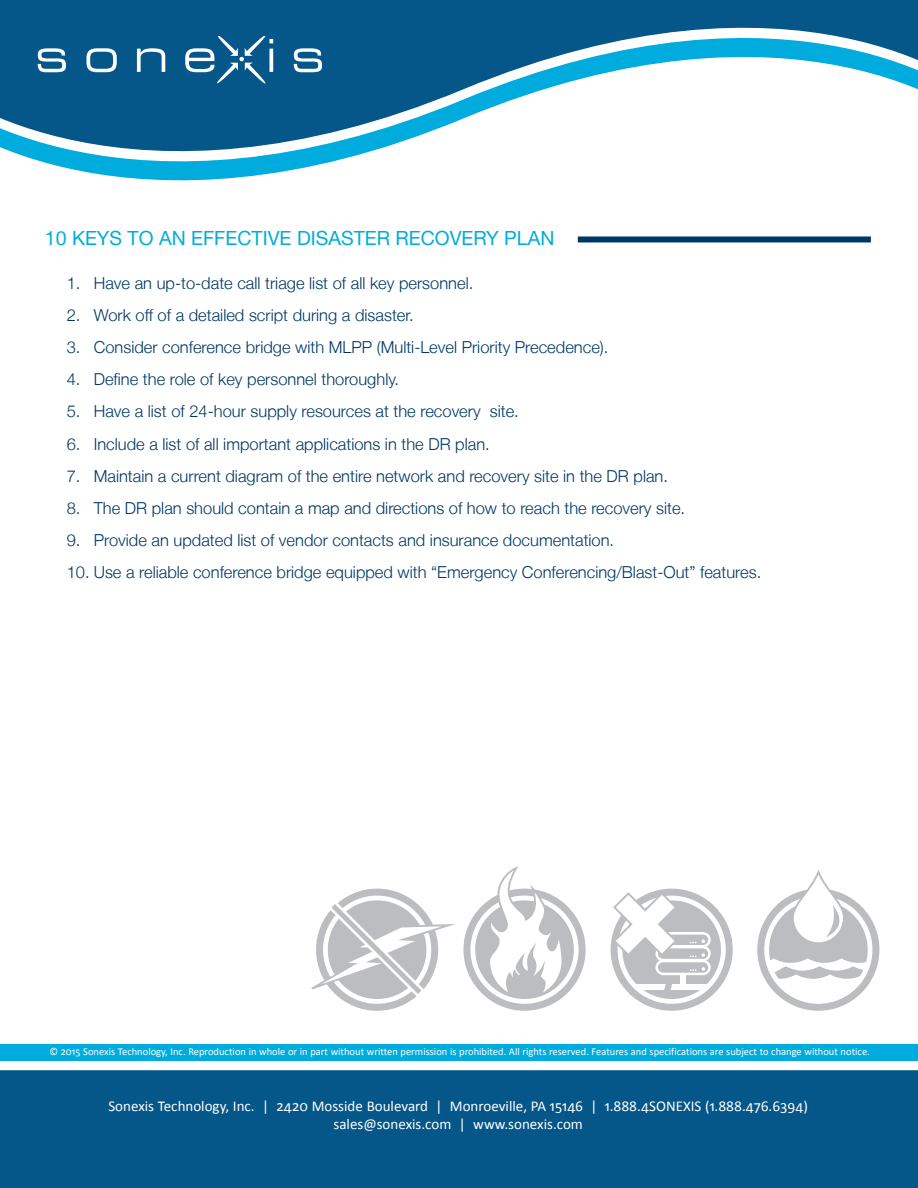
<style>
.page{position:relative;width:918px;height:1188px;background:#fff}
.page>*{position:absolute;margin:0;border:0;box-sizing:border-box;transform-origin:0 0}
.t1{font:19.5px "Helvetica Neue LT";color:#00add8}
.t2{font:300 16.5px "Helvetica Neue LT";color:#003864}
.copy_-_Off_sans_9_11{font:15px "Calibri";color:#fff}
.copy_-_Off_sans_9_11-2{font:10.5px "Calibri";color:#fff}
</style>
<div class="page">
<svg style="left:0;top:0;width:918px;height:181px"></svg>
<div style="left:0;top:1044px;width:918px;height:89px;background:#00acdd"></div>
<div style="left:0;top:1061px;width:918px;height:72px;background:#fff"></div>
<div style="left:0;top:1070px;width:918px;height:118px;background:#055689"></div>
<svg style="left:38px;top:48px;width:28px;height:24px"></svg>
<svg style="left:86px;top:48px;width:31px;height:24px"></svg>
<svg style="left:137px;top:48px;width:28px;height:24px"></svg>
<svg style="left:294px;top:48px;width:28px;height:24px"></svg>
<svg style="left:185px;top:37px;width:88px;height:48px;background:#3677a0"></svg>
<svg style="left:463px;top:866px;width:123px;height:145px"></svg>
<svg style="left:757px;top:870px;width:123px;height:141px"></svg>
<svg style="left:611px;top:889px;width:122px;height:122px"></svg>
<svg style="left:311px;top:889px;width:144px;height:122px"></svg>
<div style="left:578px;top:236px;width:293px;height:6px;background:#003865"></div>
<p class="t1" style="left:45px;top:226px;width:511px">10 KEYS TO AN EFFECTIVE DISASTER RECOVERY PLAN</p>
<p class="t2" style="left:67px;top:273px;width:408px">1. Have an up-to-date call triage list of all key personnel.</p>
<p class="t2" style="left:67px;top:305px;width:348px">2. Work off of a detailed script during a disaster.</p>
<p class="t2" style="left:67px;top:337px;width:543px">3. Consider conference bridge with MLPP (Multi-Level Priority Precedence).</p>
<p class="t2" style="left:67px;top:369px;width:334px">4. Define the role of key personnel thoroughly.</p>
<p class="t2" style="left:67px;top:401px;width:454px">5. Have a list of 24-hour supply resources at the recovery site.</p>
<p class="t2" style="left:67px;top:434px;width:425px">6. Include a list of all important applications in the DR plan.</p>
<p class="t2" style="left:67px;top:466px;width:603px">7. Maintain a current diagram of the entire network and recovery site in the DR plan.</p>
<p class="t2" style="left:67px;top:498px;width:620px">8. The DR plan should contain a map and directions of how to reach the recovery site.</p>
<p class="t2" style="left:67px;top:530px;width:549px">9. Provide an updated list of vendor contacts and insurance documentation.</p>
<p class="t2" style="left:67px;top:562px;width:696px">10. Use a reliable conference bridge equipped with “Emergency Conferencing/Blast-Out” features.</p>
<p class="copy_-_Off_sans_9_11-2" style="left:49px;top:1045px;width:822px">© 2015 Sonexis Technology, Inc. Reproduction in whole or in part without written permission is prohibited. All rights reserved. Features and specifications are subject to change without notice.</p>
<p class="copy_-_Off_sans_9_11" style="left:108px;top:1097px;width:701px">Sonexis Technology, Inc. | 2420 Mosside Boulevard | Monroeville, PA 15146 | 1.888.4SONEXIS (1.888.476.6394)</p>
<p class="copy_-_Off_sans_9_11" style="left:334px;top:1115px;width:251px">sales@sonexis.com | www.sonexis.com</p>
</div>
